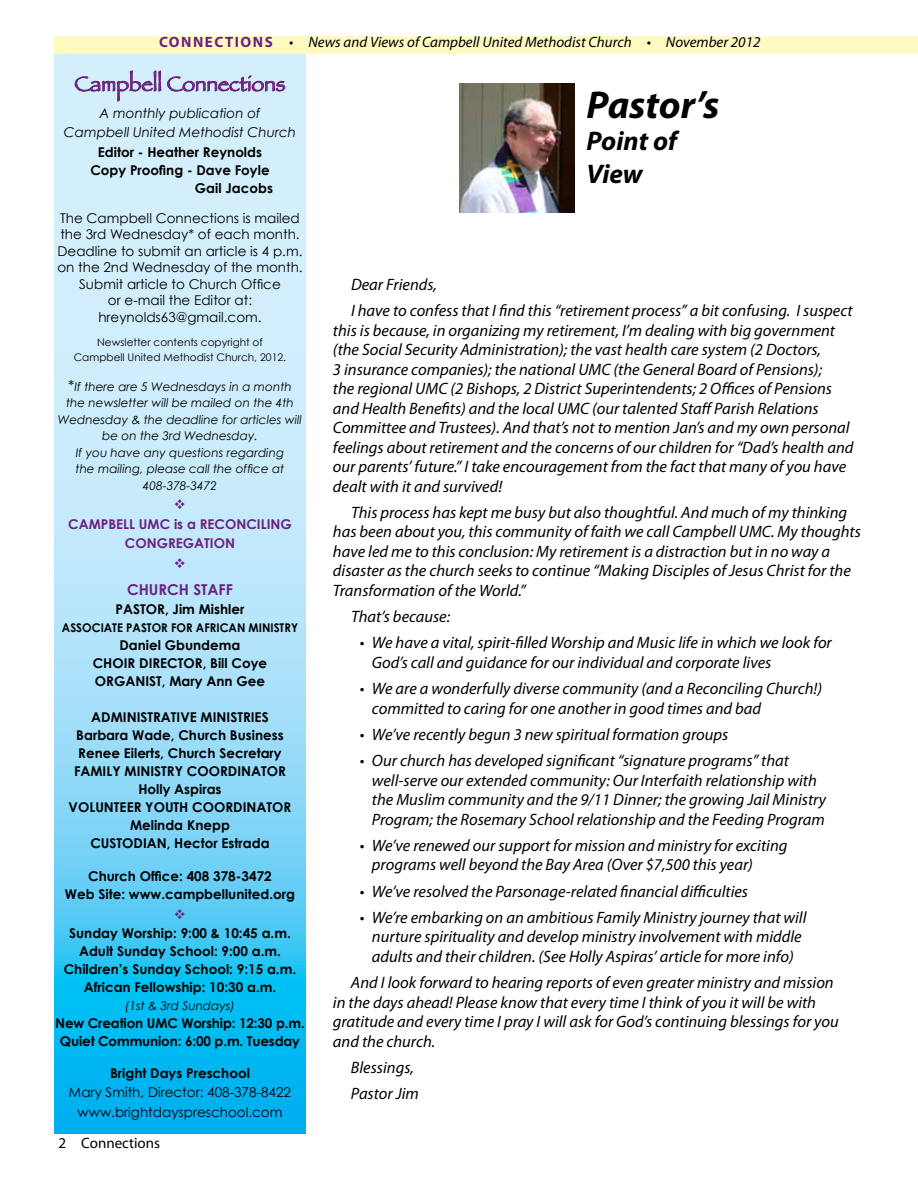
<style>
.page{position:relative;width:918px;height:1188px;background:#fff}
.page>*{position:absolute;margin:0;border:0;box-sizing:border-box;transform-origin:0 0}
.t1{font:italic 700 39px "Myriad Pro";color:#000}
.t2{font:italic 700 27px/32.4px "Myriad Pro";color:#000}
.t3{font:21px "Papyrus";color:#6c217f}
.t4{font:italic 16.5px/19.5px "Myriad Pro";color:#000}
.t5{font:italic 15px "Myriad Pro";color:#000}
.t6{font:15px "Myriad Pro";color:#000}
.t7{font:700 15px "Century Gothic";color:#6c217f}
.t8{font:700 13.5px/18px "Century Gothic";color:#000;text-align:center}
.t9{font:13.5px/16.5px "Century Gothic";color:#000;text-align:center}
.t10{font:italic 13.5px/19.5px "Century Gothic";color:#000;text-align:center}
.t11{font:700 13.5px/19.5px "Century Gothic";color:#6c217f;text-align:center}
.t12{font:italic 12px/16.5px "Century Gothic";color:#000;text-align:center}
.t13{font:700 12px "Century Gothic";color:#000;scale:.95 1}
.t14{font:10.5px/15px "Century Gothic";color:#000;text-align:center}
.s1{font-weight:700;font-style:normal;color:#6c217f}
.s2{font-style:normal;font-size:15px}
</style>
<div class="page">
<div style="left:55px;top:36px;width:863px;height:18px;background:#fffac2"></div>
<svg style="left:54px;top:54px;width:252px;height:1080px;background:#94ddf8"></svg>
<svg style="left:75px;top:71px;width:86px;height:30px;background:#bec4e2"></svg>
<svg style="left:167px;top:75px;width:118px;height:19px;background:#b8b8da"></svg>
<img style="left:460px;top:84px;width:114px;height:128px">
<svg style="left:175px;top:499px;width:10px;height:10px"></svg>
<svg style="left:175px;top:558px;width:10px;height:10px"></svg>
<svg style="left:175px;top:909px;width:10px;height:10px"></svg>
<p class="t5" style="left:159px;top:33px;width:603px"><span class="s1">CONNECTIONS</span> • News and Views of Campbell United Methodist Church • November 2012</p>
<p class="t3" style="left:74px;top:71px;width:213px">Campbell Connections</p>
<p class="t10" style="left:64px;top:103px;width:234px">A monthly publication of<br>Campbell United Methodist Church</p>
<p class="t8" style="left:98px;top:142px;width:166px">Editor - Heather Reynolds</p>
<p class="t8" style="left:90px;top:160px;width:181px">Copy Proofing - Dave Foyle</p>
<p class="t8" style="left:195px;top:178px;width:80px">Gail Jacobs</p>
<p class="t9" style="left:57px;top:209px;width:247px">The Campbell Connections is mailed the 3rd Wednesday* of each month.<br>Deadline to submit an article is 4 p.m. on the 2nd Wednesday of the month.<br>Submit article to Church Office<br>or e-mail the Editor at: hreynolds63@gmail.com.</p>
<p class="t14" style="left:74px;top:334px;width:214px">Newsletter contents copyright of<br>Campbell United Methodist Church, 2012.</p>
<p class="t12" style="left:58px;top:378px;width:246px"><span class="s2">*</span>If there are 5 Wednesdays in a month the newsletter will be mailed on the 4th<br>Wednesday &amp; the deadline for articles will be on the 3rd Wednesday.<br>If you have any questions regarding<br>the mailing, please call the office at<br>408-378-3472</p>
<p class="t11" style="left:68px;top:514px;width:225px">CAMPBELL UMC is a RECONCILING<br>CONGREGATION</p>
<p class="t7" style="left:127px;top:580px;width:107px">CHURCH STAFF</p>
<p class="t8" style="left:116px;top:600px;width:130px">PASTOR, Jim Mishler</p>
<p class="t13" style="left:62px;top:620px;width:250px">ASSOCIATE PASTOR FOR AFRICAN MINISTRY</p>
<p class="t8" style="left:93px;top:636px;width:176px">Daniel Gbundema<br>CHOIR DIRECTOR, Bill Coye<br>ORGANIST, Mary Ann Gee</p>
<p class="t8" style="left:69px;top:708px;width:224px">ADMINISTRATIVE MINISTRIES<br>Barbara Wade, Church Business<br>Renee Eilerts, Church Secretary<br>FAMILY MINISTRY COORDINATOR<br>Holly Aspiras<br>VOLUNTEER YOUTH COORDINATOR<br>Melinda Knepp<br>CUSTODIAN, Hector Estrada</p>
<p class="t8" style="left:65px;top:867px;width:232px">Church Office: 408 378-3472<br>Web Site: www.campbellunited.org</p>
<p class="t8" style="left:64px;top:924px;width:234px">Sunday Worship: 9:00 &amp; 10:45 a.m.<br>Adult Sunday School: 9:00 a.m.<br>Children’s Sunday School: 9:15 a.m.<br>African Fellowship: 10:30 a.m.</p>
<p class="t12" style="left:125px;top:997px;width:111px">(1st &amp; 3rd Sundays)</p>
<p class="t8" style="left:55px;top:1014px;width:251px">New Creation UMC Worship: 12:30 p.m.<br>Quiet Communion: 6:00 p.m. Tuesday</p>
<p class="t8" style="left:110px;top:1063px;width:141px">Bright Days Preschool</p>
<p class="t9" style="left:69px;top:1082px;width:224px;line-height:19.5px">Mary Smith, Director: 408-378-8422 www.brightdayspreschool.com</p>
<h1 class="t1" style="left:586px;top:79px;width:134px">Pastor’s</h1>
<h2 class="t2" style="left:586px;top:124px;width:92px">Point of<br>View</h2>
<p class="t4" style="left:351px;top:271px;width:503px;line-height:26.2px">Dear Friends,<br>I have to confess that I find this “retirement process” a bit confusing. I suspect</p>
<p class="t4" style="left:333px;top:320px;width:522px">this is because, in organizing my retirement, I’m dealing with big government (the Social Security Administration); the vast health care system (2 Doctors,<br>3 insurance companies); the national UMC (the General Board of Pensions);<br>the regional UMC (2 Bishops, 2 District Superintendents; 2 Offices of Pensions and Health Benefits) and the local UMC (our talented Staff Parish Relations Committee and Trustees). And that’s not to mention Jan’s and my own personal feelings about retirement and the concerns of our children for “Dad’s health and our parents’ future.” I take encouragement from the fact that many of you have dealt with it and survived!</p>
<p class="t4" style="left:333px;top:502px;width:529px;text-indent:18px">This process has kept me busy but also thoughtful. And much of my thinking has been about you, this community of faith we call Campbell UMC. My thoughts have led me to this conclusion: My retirement is a distraction but in no way a disaster as the church seeks to continue “Making Disciples of Jesus Christ for the Transformation of the World.”</p>
<p class="t4" style="left:351px;top:607px;width:101px">That’s because:</p>
<p class="t4" style="left:372px;top:633px;width:461px;text-indent:-12px">• We have a vital, spirit-filled Worship and Music life in which we look for<br>God’s call and guidance for our individual and corporate lives</p>
<p class="t4" style="left:372px;top:679px;width:452px;text-indent:-12px">• We are a wonderfully diverse community (and a Reconciling Church!) committed to caring for one another in good times and bad</p>
<p class="t4" style="left:360px;top:724px;width:370px">• We’ve recently begun 3 new spiritual formation groups</p>
<p class="t4" style="left:372px;top:751px;width:456px;text-indent:-12px">• Our church has developed significant “signature programs” that well-serve our extended community: Our Interfaith relationship with the Muslim community and the 9/11 Dinner; the growing Jail Ministry Program; the Rosemary School relationship and the Feeding Program</p>
<p class="t4" style="left:372px;top:835px;width:417px;text-indent:-12px">• We’ve renewed our support for mission and ministry for exciting programs well beyond the Bay Area (Over $7,500 this year)</p>
<p class="t4" style="left:360px;top:881px;width:390px">• We’ve resolved the Parsonage-related financial difficulties</p>
<p class="t4" style="left:360px;top:907px;width:448px;text-align:center">• We’re embarking on an ambitious Family Ministry journey that will nurture spirituality and develop ministry involvement with middle adults and their children. (See Holly Aspiras’ article for more info)</p>
<p class="t4" style="left:333px;top:973px;width:507px;text-indent:18px">And I look forward to hearing reports of even greater ministry and mission in the days ahead! Please know that every time I think of you it will be with gratitude and every time I pray I will ask for God’s continuing blessings for you and the church.</p>
<p class="t4" style="left:351px;top:1054px;width:69px;line-height:26.2px">Blessings,<br>Pastor Jim</p>
<p class="t6" style="left:59px;top:1134px;width:103px">2 Connections</p>
</div>
